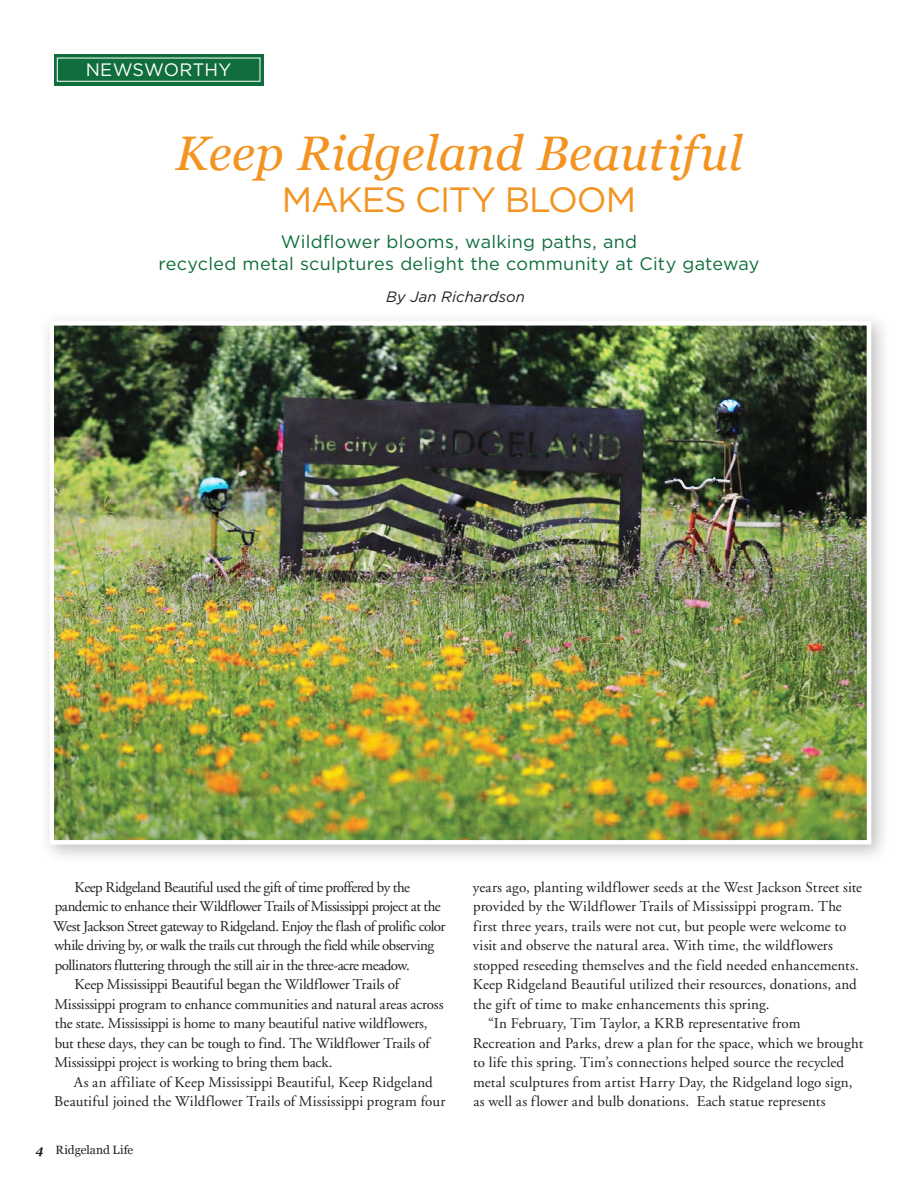
<style>
.page{position:relative;width:918px;height:1188px;background:#fff}
.page>*{position:absolute;margin:0;border:0;box-sizing:border-box;transform-origin:0 0}
.GreenHeadingLine1{font:italic 48.45px "Georgia";letter-spacing:.005em;color:#f39320}
.GreenHeadingLine1-2{font:35.1px "Gotham";letter-spacing:-.035em;color:#f39320}
.ByLines{font:18px/21.6px "Gotham";letter-spacing:.015em;color:#0f6e3b;text-align:center}
.t1{font:18px "Gotham";letter-spacing:.02em;color:#fff}
.Main_BodyText{font:15px/19.5px "Adobe Garamond";letter-spacing:-.005em;color:#231f20}
.Main_BodyText-2{font:15px/19.5px "Adobe Garamond";letter-spacing:-.03em;color:#231f20}
.ByLines-2{font:italic 15px "Gotham";letter-spacing:.005em;color:#231f20}
.t2{font:12px "Georgia";color:#231f20}
.s1{font-weight:700;font-style:italic}
</style>
<div class="page">
<div style="left:54px;top:54px;width:209px;height:31px;background:#0f6e3b"></div>
<div style="left:57px;top:58px;width:203px;height:24px;border:1px solid #fff"></div>
<div style="left:39px;top:310px;width:852px;height:554px;background:#231f20;opacity:.29"></div>
<img style="left:47px;top:319px;width:827px;height:528px">
<img style="left:54px;top:321px;width:812px;height:416px">
<p class="t1" style="left:86px;top:58px;width:147px">NEWSWORTHY</p>
<p class="GreenHeadingLine1" style="left:175px;top:118px;width:569px">Keep Ridgeland Beautiful</p>
<p class="GreenHeadingLine1-2" style="left:282px;top:177px;width:356px">MAKES CITY BLOOM</p>
<p class="ByLines" style="left:158px;top:231px;width:603px">Wildflower blooms, walking paths, and<br>recycled metal sculptures delight the community at City gateway</p>
<p class="ByLines-2" style="left:386px;top:287px;width:140px">By Jan Richardson</p>
<p class="Main_BodyText-2" style="left:53px;top:878px;width:394px;text-indent:21px">Keep Ridgeland Beautiful used the gift of time proffered by the pandemic to enhance their Wildflower Trails of Mississippi project at the West Jackson Street gateway to Ridgeland. Enjoy the flash of prolific color while driving by, or walk the trails cut through the field while observing pollinators fluttering through the still air in the three-acre meadow.</p>
<p class="Main_BodyText" style="left:54px;top:975px;width:391px;text-indent:20px">Keep Mississippi Beautiful began the Wildflower Trails of Mississippi program to enhance communities and natural areas across the state. Mississippi is home to many beautiful native wildflowers, but these days, they can be tough to find. The Wildflower Trails of Mississippi project is working to bring them back.</p>
<p class="Main_BodyText" style="left:54px;top:1073px;width:393px;text-align:center">As an affiliate of Keep Mississippi Beautiful, Keep Ridgeland<br>Beautiful joined the Wildflower Trails of Mississippi program four</p>
<p class="t2" style="left:36px;top:1141px;width:99px"><span class="s1">4</span> Ridgeland Life</p>
<p class="Main_BodyText" style="left:473px;top:878px;width:391px">years ago, planting wildflower seeds at the West Jackson Street site provided by the Wildflower Trails of Mississippi program. The first three years, trails were not cut, but people were welcome to visit and observe the natural area. With time, the wildflowers stopped reseeding themselves and the field needed enhancements.<br>Keep Ridgeland Beautiful utilized their resources, donations, and the gift of time to make enhancements this spring.</p>
<p class="Main_BodyText" style="left:473px;top:1014px;width:392px;text-indent:15px">“In February, Tim Taylor, a KRB representative from Recreation and Parks, drew a plan for the space, which we brought to life this spring. Tim’s connections helped source the recycled metal sculptures from artist Harry Day, the Ridgeland logo sign, as well as flower and bulb donations. Each statue represents</p>
</div>
